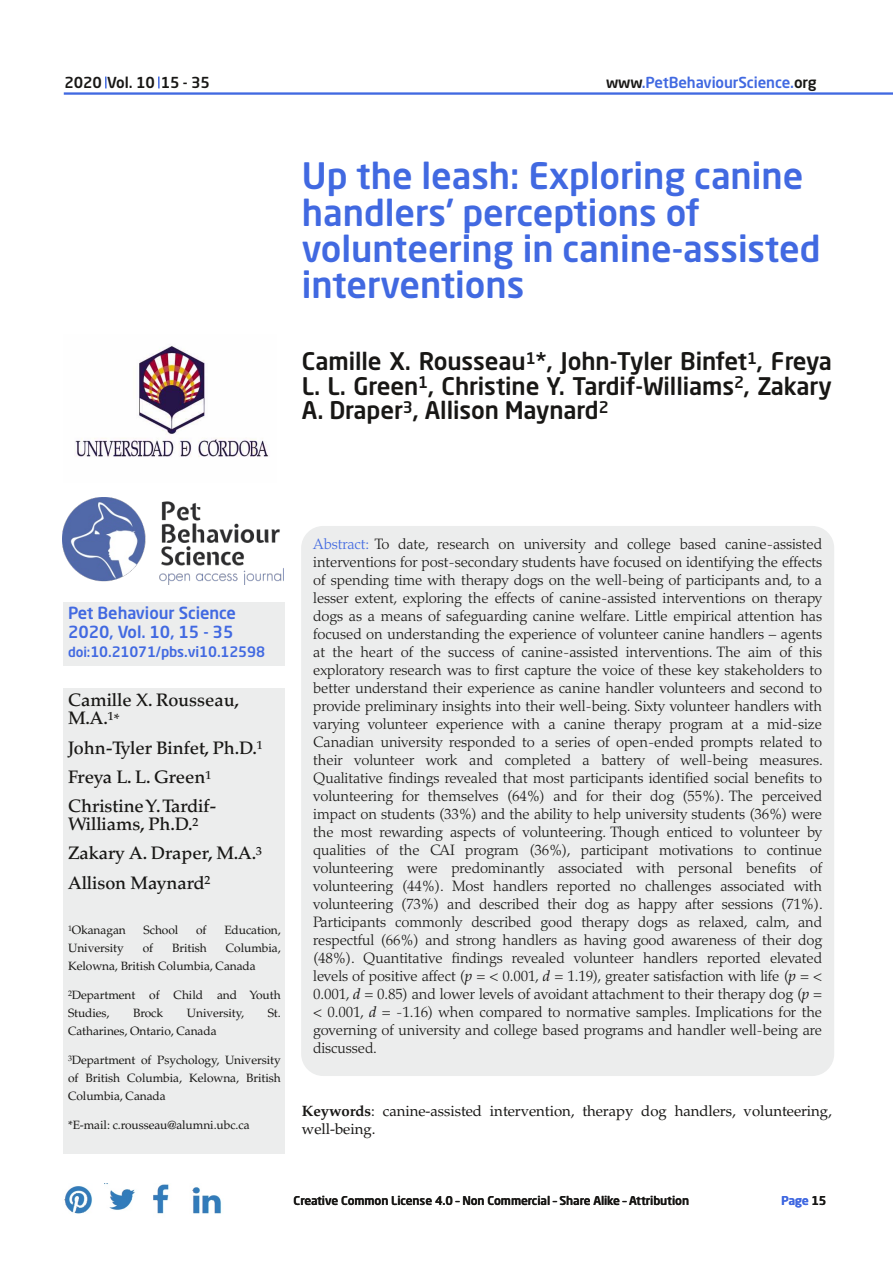
<style>
.page{position:relative;width:893px;height:1263px;background:#fff}
.page>*{position:absolute;margin:0;border:0;box-sizing:border-box;transform-origin:0 0}
.t1{font:500 36px/36.2px "Neo Sans Std";color:#4169e1}
.t2{font:500 24px/24.2px "Neo Sans Std";letter-spacing:-.005em;color:#181715;text-align:justify}
.t3{font:500 18px/29.2px "Palatino LT Std";letter-spacing:-.005em;color:#181715}
.t4{font:500 16.5px/18.8px "Neo Sans Std";letter-spacing:-.005em;color:#4169e1}
.t5{font:300 15px/18px "Palatino LT Std";letter-spacing:-.005em;color:#181715;text-align:justify}
.t6{font:15px/18px "Palatino LT Std";letter-spacing:-.005em;color:#181715}
.t7{font:500 15px "Neo Sans Std";letter-spacing:-.01em;color:#4169e1}
.t8{font:500 15px "Neo Sans Std";letter-spacing:-.01em;color:#181715}
.t9{font:500 14.25px "Neo Sans Std";letter-spacing:-.01em;color:#4169e1}
.t10{font:12px/18px "Palatino LT Std";letter-spacing:-.005em;color:#181715}
.t11{font:500 12px "Neo Sans Std";letter-spacing:-.01em;color:#181715}
.t12{font:500 12px "Neo Sans Std";letter-spacing:-.02em;color:#4169e1}
.s1{color:#181715}
.s2{font-size:13.5px}
.s3{font-weight:400;font-size:15px}
.s4{color:#4169e1}
.s5{font-weight:400;font-style:italic}
.s6{font-weight:700}
</style>
<div class="page">
<hr style="left:64px;top:92px;width:829px;height:3px;background:#4169e1">
<svg style="left:105px;top:77px;width:2px;height:11px"></svg>
<div style="left:302px;top:527px;width:531px;height:548px;background:#eceded;border-radius:21px"></div>
<div style="left:301px;top:526px;width:533px;height:550px;border:2px solid #eceded;border-radius:21px"></div>
<div style="left:64px;top:689px;width:221px;height:465px;background:#eceded"></div>
<img style="left:62px;top:498px;width:220px;height:86px">
<img style="left:75px;top:346px;width:194px;height:111px">
<svg style="left:158px;top:77px;width:2px;height:11px"></svg>
<div style="left:64px;top:602px;width:221px;height:64px;background:#eceded"></div>
<img style="left:64px;top:1186px;width:29px;height:28px">
<img style="left:105px;top:1183px;width:30px;height:27px">
<img style="left:153px;top:1184px;width:16px;height:30px">
<img style="left:192px;top:1187px;width:30px;height:27px">
<p class="t8" style="left:65px;top:76px;width:147px">2020 Vol. 10 15 - 35</p>
<p class="t7" style="left:606px;top:77px;width:212px"><span class="s1">www</span>.PetBehaviourScience.<span class="s1">org</span></p>
<h1 class="t1" style="left:302px;top:162px;width:520px">Up the leash: Exploring canine handlers’ perceptions of volunteering in canine-assisted interventions</h1>
<h2 class="t2" style="left:302px;top:352px;width:531px">Camille X. Rousseau<sup>1</sup>*, John-Tyler Binfet<sup>1</sup>, Freya L. L. Green<sup>1</sup>, Christine Y. Tardif-Williams<sup>2</sup>, Zakary A. Draper<sup>3</sup>, Allison Maynard<sup>2</sup></h2>
<p class="t4" style="left:68px;top:606px;width:170px">Pet Behaviour Science<br>2020, Vol. 10, 15 - 35</p>
<p class="t9" style="left:68px;top:646px;width:198px"><span class="s2">doi:</span>10.21071/pbs.vi10.12598</p>
<p class="t3" style="left:68px;top:693px;width:173px;line-height:18px">Camille X. Rousseau,<br>M.A.<sup>1</sup><span class="s3">*</span></p>
<p class="t3" style="left:68px;top:735px;width:196px">John-Tyler Binfet, Ph.D.<sup>1<br></sup>Freya L. L. Green<sup>1<br></sup>ChristineY.Tardif-</p>
<p class="t3" style="left:68px;top:811px;width:196px">Williams, Ph.D.<sup>2<br></sup>Zakary A. Draper, M.A.<sup>3<br></sup>Allison Maynard<sup>2</sup></p>
<p class="t10" style="left:68px;top:922px;width:59px"><sup>1</sup>Okanagan</p>
<p class="t10" style="left:144px;top:922px;width:36px">School</p>
<p class="t10" style="left:196px;top:922px;width:12px">of</p>
<p class="t10" style="left:224px;top:922px;width:58px">Education,</p>
<p class="t10" style="left:68px;top:940px;width:57px">University</p>
<p class="t10" style="left:143px;top:940px;width:12px">of</p>
<p class="t10" style="left:172px;top:940px;width:36px">British</p>
<p class="t10" style="left:68px;top:940px;width:214px;text-indent:158px">Columbia,<br>Kelowna, British Columbia, Canada</p>
<p class="t10" style="left:68px;top:987px;width:214px"><sup>2</sup>Department of Child and Youth<br>Studies,</p>
<p class="t10" style="left:133px;top:1005px;width:31px">Brock</p>
<p class="t10" style="left:187px;top:1005px;width:59px">University,</p>
<p class="t10" style="left:268px;top:1005px;width:15px">St.</p>
<p class="t10" style="left:68px;top:1023px;width:150px">Catharines, Ontario, Canada</p>
<p class="t10" style="left:68px;top:1052px;width:214px;text-align:justify"><sup>3</sup>Department of Psychology, University of British Columbia, Kelowna, British Columbia, Canada</p>
<p class="t10" style="left:68px;top:1118px;width:183px">*E-mail: c.rousseau@alumni.ubc.ca</p>
<p class="t5" style="left:313px;top:537px;width:511px"><span class="s4">Abstract:</span> To date, research on university and college based canine-assisted interventions for post-secondary students have focused on identifying the effects of spending time with therapy dogs on the well-being of participants and, to a lesser extent, exploring the effects of canine-assisted interventions on therapy dogs as a means of safeguarding canine welfare. Little empirical attention has focused on understanding the experience of volunteer canine handlers – agents at the heart of the success of canine-assisted interventions. The aim of this exploratory research was to first capture the voice of these key stakeholders to better understand their experience as canine handler volunteers and second to provide preliminary insights into their well-being. Sixty volunteer handlers with varying volunteer experience with a canine therapy program at a mid-size Canadian university responded to a series of open-ended prompts related to their volunteer work and completed a battery of well-being measures.<br>Qualitative findings revealed that most participants identified social benefits to volunteering for themselves (64%) and for their dog (55%). The perceived impact on students (33%) and the ability to help university students (36%) were the most rewarding aspects of volunteering. Though enticed to volunteer by qualities of the CAI program (36%), participant motivations to continue volunteering were predominantly associated with personal benefits of volunteering (44%). Most handlers reported no challenges associated with volunteering (73%) and described their dog as happy after sessions (71%).<br>Participants commonly described good therapy dogs as relaxed, calm, and respectful (66%) and strong handlers as having good awareness of their dog (48%). Quantitative findings revealed volunteer handlers reported elevated levels of positive affect (<span class="s5">p</span> = &lt; 0.001, <span class="s5">d</span> = 1.19), greater satisfaction with life (<span class="s5">p</span> = &lt; 0.001, <span class="s5">d</span> = 0.85) and lower levels of avoidant attachment to their therapy dog (<span class="s5">p</span> = &lt; 0.001, <span class="s5">d</span> = -1.16) when compared to normative samples. Implications for the governing of university and college based programs and handler well-being are discussed.</p>
<p class="t6" style="left:302px;top:1104px;width:532px"><span class="s6">Keywords</span>: canine-assisted intervention, therapy dog handlers, volunteering, well-being.</p>
<p class="t11" style="left:294px;top:1196px;width:397px">Creative Common License 4.0 – Non Commercial – Share Alike – Attribution</p>
<p class="t12" style="left:781px;top:1196px;width:46px">Page <span class="s1">15</span></p>
</div>
